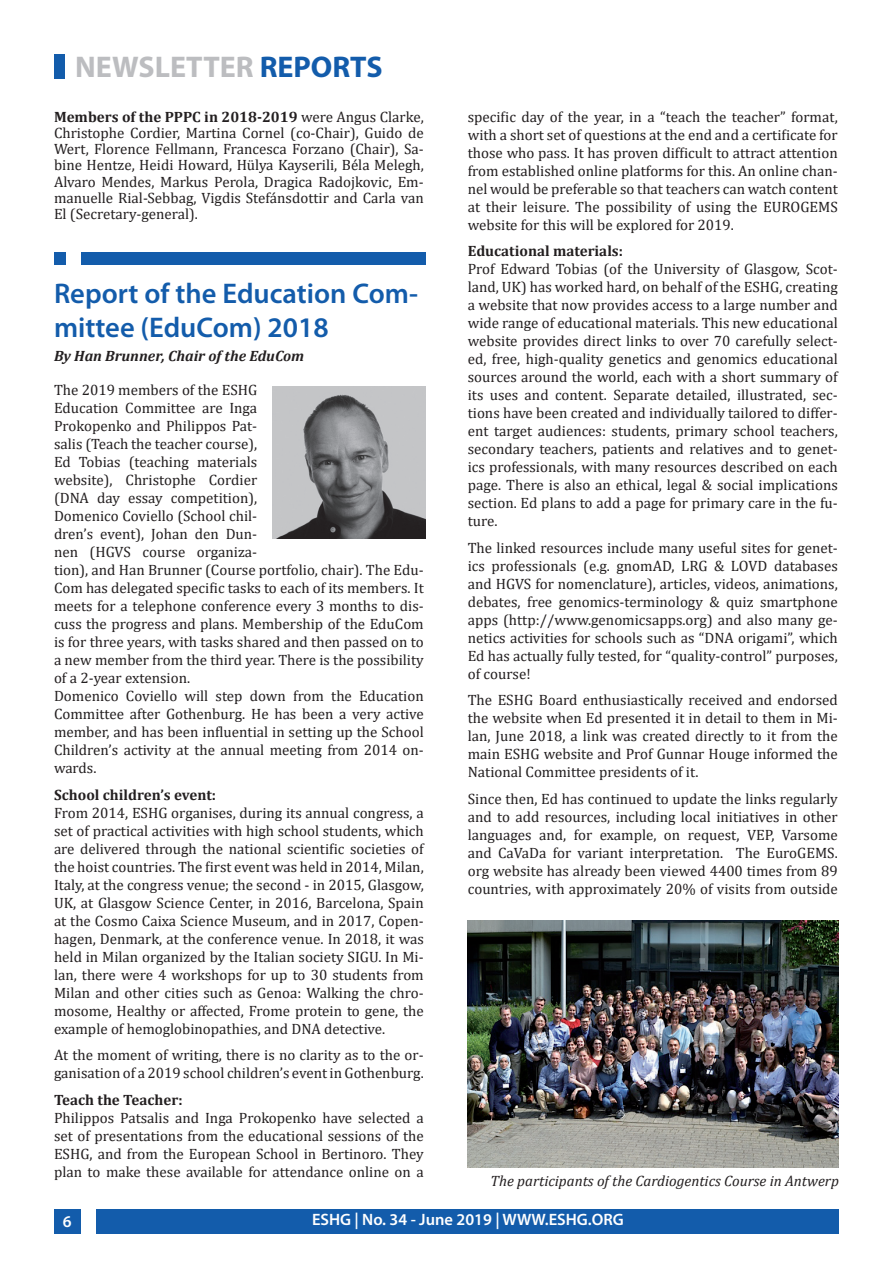
<style>
.page{position:relative;width:893px;height:1263px;background:#fff}
.page>*{position:absolute;margin:0;border:0;box-sizing:border-box;transform-origin:0 0}
.t1{font:700 30px "Myriad Pro";color:#bcbdc0}
.t2{font:600 28.5px/34.5px "Myriad Pro";color:#135cab}
.t3{font:600 16.5px "Myriad Pro";color:#fff}
.t4{font:15px/18px "Cambria";color:#231f20;text-align:justify}
.t5{font:700 15px "Cambria";color:#231f20}
.t6{font:italic 15px "Cambria";color:#231f20}
.t7{font:italic 700 15px "Cambria";color:#231f20}
.s1{color:#135cab}
.s2{font-weight:700}
</style>
<div class="page">
<div style="left:97px;top:1209px;width:742px;height:24px;background:#135cab"></div>
<div style="left:54px;top:1209px;width:27px;height:24px;background:#135cab"></div>
<div style="left:54px;top:54px;width:10px;height:25px;background:#135cab"></div>
<div style="left:54px;top:252px;width:371px;height:13px;background:#135cab"></div>
<div style="left:66px;top:247px;width:15px;height:21px;background:#fff"></div>
<img style="left:273px;top:386px;width:152px;height:152px">
<img style="left:468px;top:920px;width:371px;height:248px">
<h1 class="t1" style="left:75px;top:47px;width:309px">NEWSLETTER <span class="s1">REPORTS</span></h1>
<p class="t4" style="left:54px;top:109px;width:371px;line-height:16.2px"><span class="s2">Members of the PPPC in 2018-2019</span> were Angus Clarke, Christophe Cordier, Martina Cornel (co-Chair), Guido de Wert, Florence Fellmann, Francesca Forzano (Chair), Sa&shy;bine Hentze, Heidi Howard, Hülya Kayserili, Béla Melegh, Alvaro Mendes, Markus Perola, Dragica Radojkovic, Em&shy;manuelle Rial-Sebbag, Vigdis Stefánsdottir and Carla van El (Secretary-general).</p>
<h2 class="t2" style="left:54px;top:275px;width:365px">Report of the Education Com&shy;mittee (EduCom) 2018</h2>
<p class="t7" style="left:54px;top:345px;width:252px">By Han Brunner, Chair of the EduCom</p>
<p class="t4" style="left:54px;top:381px;width:371px;text-align:left">The 2019 members of the ESHG<br>Education Committee are Inga<br>Prokopenko and Philippos Pat-<br>salis (Teach the teacher course),<br>Ed Tobias (teaching materials<br>website), Christophe Cordier<br>(DNA day essay competition),<br>Domenico Coviello (School chil-<br>dren’s event), Johan den Dun-<br>nen (HGVS course organiza-<br>tion), and Han Brunner (Course portfolio, chair). The Edu-Com has delegated specific tasks to each of its members. It meets for a telephone conference every 3 months to dis&shy;cuss the progress and plans. Membership of the EduCom is for three years, with tasks shared and then passed on to a new member from the third year. There is the possibility of a 2-year extension.<br>Domenico Coviello will step down from the Education Committee after Gothenburg. He has been a very active member, and has been influential in setting up the School Children’s activity at the annual meeting from 2014 on&shy;wards.</p>
<p class="t5" style="left:54px;top:784px;width:164px">School children’s event:</p>
<p class="t4" style="left:54px;top:803px;width:371px">From 2014, ESHG organises, during its annual congress, a set of practical activities with high school students, which are delivered through the national scientific societies of the hoist countries. The first event was held in 2014, Milan, Italy, at the congress venue; the second - in 2015, Glasgow, UK, at Glasgow Science Center, in 2016, Barcelona, Spain at the Cosmo Caixa Science Museum, and in 2017, Copen&shy;hagen, Denmark, at the conference venue. In 2018, it was held in Milan organized by the Italian society SIGU. In Mi&shy;lan, there were 4 workshops for up to 30 students from Milan and other cities such as Genoa: Walking the chro&shy;mosome, Healthy or affected, Frome protein to gene, the example of hemoglobinopathies, and DNA detective.</p>
<p class="t4" style="left:54px;top:1046px;width:371px">At the moment of writing, there is no clarity as to the or&shy;ganisation of a 2019 school children’s event in Gothenburg.</p>
<p class="t5" style="left:54px;top:1089px;width:130px">Teach the Teacher:</p>
<p class="t4" style="left:54px;top:1108px;width:371px">Philippos Patsalis and Inga Prokopenko have selected a set of presentations from the educational sessions of the ESHG, and from the European School in Bertinoro. They plan to make these available for attendance online on a</p>
<p class="t4" style="left:468px;top:108px;width:372px">specific day of the year, in a “teach the teacher” format, with a short set of questions at the end and a certificate for those who pass. It has proven difficult to attract attention from established online platforms for this. An online chan&shy;nel would be preferable so that teachers can watch content at their leisure. The possibility of using the EUROGEMS website for this will be explored for 2019.</p>
<p class="t5" style="left:468px;top:241px;width:157px">Educational materials:</p>
<p class="t4" style="left:468px;top:260px;width:372px">Prof Edward Tobias (of the University of Glasgow, Scot&shy;land, UK) has worked hard, on behalf of the ESHG, creating a website that now provides access to a large number and wide range of educational materials. This new educational website provides direct links to over 70 carefully select&shy;ed, free, high-quality genetics and genomics educational sources around the world, each with a short summary of its uses and content. Separate detailed, illustrated, sec&shy;tions have been created and individually tailored to differ&shy;ent target audiences: students, primary school teachers, secondary teachers, patients and relatives and to genet&shy;ics professionals, with many resources described on each page. There is also an ethical, legal &amp; social implications section. Ed plans to add a page for primary care in the fu&shy;ture.</p>
<p class="t4" style="left:468px;top:539px;width:372px">The linked resources include many useful sites for genet&shy;ics professionals (e.g. gnomAD, LRG &amp; LOVD databases and HGVS for nomenclature), articles, videos, animations, debates, free genomics-terminology &amp; quiz smartphone apps (http://www.genomicsapps.org) and also many ge&shy;netics activities for schools such as “DNA origami”, which Ed has actually fully tested, for “quality-control” purposes, of course!</p>
<p class="t4" style="left:468px;top:691px;width:372px">The ESHG Board enthusiastically received and endorsed the website when Ed presented it in detail to them in Mi&shy;lan, June 2018, a link was created directly to it from the main ESHG website and Prof Gunnar Houge informed the National Committee presidents of it.</p>
<p class="t4" style="left:468px;top:790px;width:372px">Since then, Ed has continued to update the links regularly and to add resources, including local initiatives in other languages and, for example, on request, VEP, Varsome and CaVaDa for variant interpretation. The EuroGEMS. org website has already been viewed 4400 times from 89 countries, with approximately 20% of visits from outside</p>
<p class="t6" style="left:491px;top:1171px;width:350px">The participants of the Cardiogentics Course in Antwerp</p>
<p class="t3" style="left:63px;top:1211px;width:10px">6</p>
<p class="t3" style="left:312px;top:1209px;width:313px">ESHG | No. 34 - June 2019 | WWW.ESHG.ORG</p>
</div>
